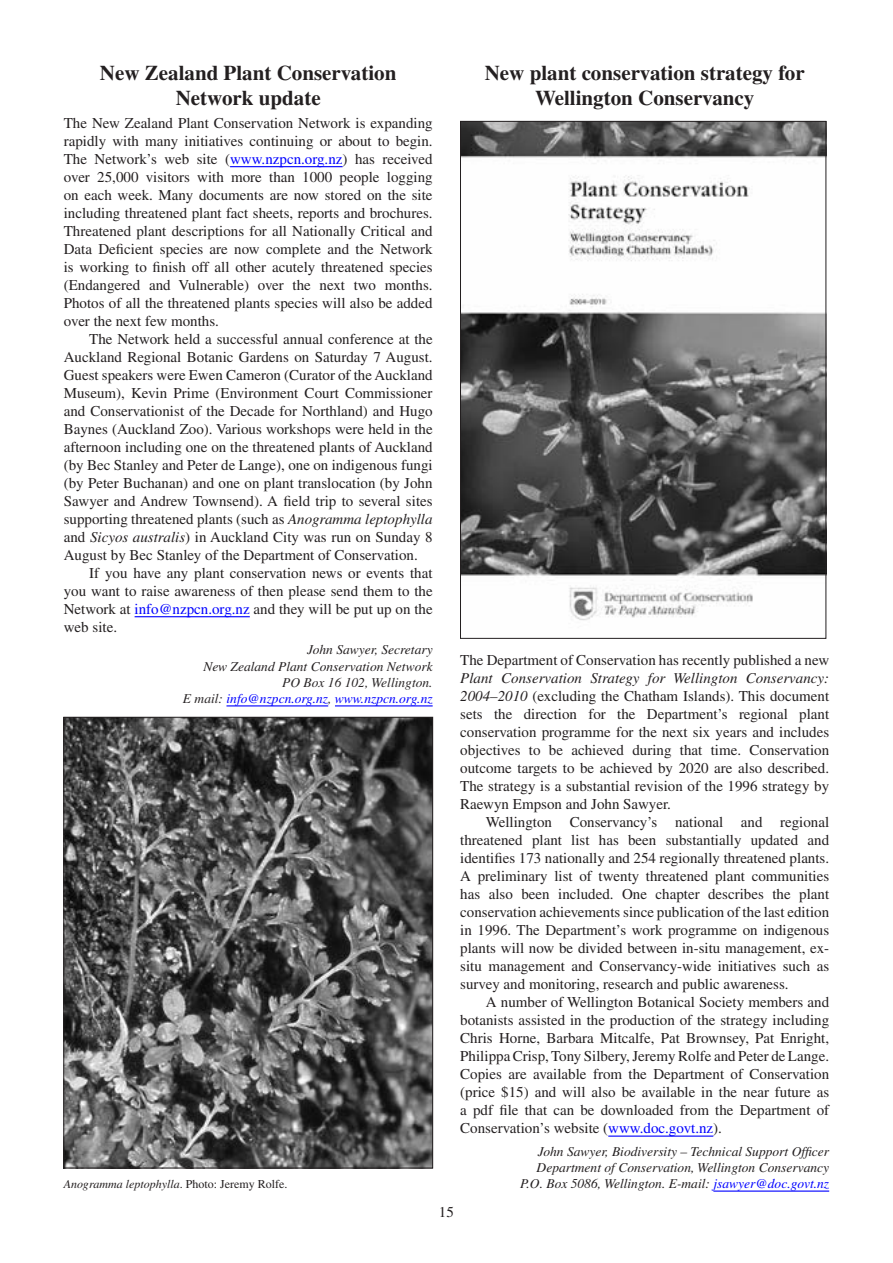
<style>
.page{position:relative;width:893px;height:1263px;background:#fff}
.page>*{position:absolute;margin:0;border:0;box-sizing:border-box;transform-origin:0 0}
.t1{font:700 21px/25.2px "Times";color:#231f20;text-align:center}
.t2{font:15px/18px "Times";color:#231f20;text-align:justify}
.t3{font:italic 13.5px/16.2px "Times";color:#231f20;text-align:right}
.t4{font:italic 13.5px/16.2px "Times";color:#00f;text-align:right}
.t5{font:italic 12px "Times";color:#231f20}
.s1{color:#00f}
.s2{font-style:italic}
.s3{color:#292526}
.s4{font-style:normal}
</style>
<div class="page">
<hr style="left:608px;top:1135px;width:105px;height:2px;background:#00f">
<hr style="left:713px;top:1190px;width:116px;height:2px;background:#00f">
<img style="left:462px;top:123px;width:362px;height:498px">
<hr style="left:230px;top:166px;width:113px;height:1px;background:#00f">
<hr style="left:135px;top:616px;width:115px;height:1px;background:#00f">
<hr style="left:226px;top:705px;width:102px;height:1px;background:#00f">
<hr style="left:335px;top:705px;width:98px;height:1px;background:#00f">
<img style="left:66px;top:719px;width:365px;height:447px">
<h1 class="t1" style="left:100px;top:60px;width:298px">New Zealand Plant Conservation<br>Network update</h1>
<p class="t2" style="left:64px;top:114px;width:370px">The New Zealand Plant Conservation Network is expanding rapidly with many initiatives continuing or about to begin.<br>The Network’s web site (<span class="s1">www.nzpcn.org.nz</span>) has received over 25,000 visitors with more than 1000 people logging on each week. Many documents are now stored on the site including threatened plant fact sheets, reports and brochures.<br>Threatened plant descriptions for all Nationally Critical and Data Deficient species are now complete and the Network is working to finish off all other acutely threatened species (Endangered and Vulnerable) over the next two months.<br>Photos of all the threatened plants species will also be added over the next few months.</p>
<p class="t2" style="left:89px;top:330px;width:345px">The Network held a successful annual conference at the</p>
<p class="t2" style="left:64px;top:348px;width:370px">Auckland Regional Botanic Gardens on Saturday 7 August.</p>
<p class="t2" style="left:64px;top:366px;width:370px">Guest speakers were Ewen Cameron (Curator of the Auckland</p>
<p class="t2" style="left:64px;top:384px;width:370px">Museum), Kevin Prime (Environment Court Commissioner</p>
<p class="t2" style="left:64px;top:402px;width:370px">and Conservationist of the Decade for Northland) and Hugo</p>
<p class="t2" style="left:64px;top:420px;width:370px">Baynes (Auckland Zoo). Various workshops were held in the</p>
<p class="t2" style="left:64px;top:438px;width:370px">afternoon including one on the threatened plants of Auckland</p>
<p class="t2" style="left:64px;top:456px;width:370px">(by Bec Stanley and Peter de Lange), one on indigenous fungi</p>
<p class="t2" style="left:64px;top:474px;width:370px">(by Peter Buchanan) and one on plant translocation (by John</p>
<p class="t2" style="left:64px;top:492px;width:370px">Sawyer and Andrew Townsend). A field trip to several sites</p>
<p class="t2" style="left:64px;top:510px;width:370px">supporting threatened plants (such as <span class="s2">Anogramma leptophylla</span></p>
<p class="t2" style="left:64px;top:528px;width:370px">and <span class="s2">Sicyos australis</span>) in Auckland City was run on Sunday 8</p>
<p class="t2" style="left:64px;top:546px;width:355px">August by Bec Stanley of the Department of Conservation.</p>
<p class="t2" style="left:89px;top:564px;width:345px">If you have any plant conservation news or events that</p>
<p class="t2" style="left:64px;top:582px;width:370px">you want to raise awareness of then please send them to the</p>
<p class="t2" style="left:64px;top:600px;width:370px">Network at <span class="s1">info@nzpcn.org.nz</span> and they will be put up on the</p>
<p class="t2" style="left:64px;top:618px;width:55px">web site.</p>
<p class="t3" style="left:203px;top:642px;width:231px">John Sawyer, Secretary<br>New Zealand Plant Conservation Network</p>
<p class="t4" style="left:183px;top:674px;width:251px"><span class="s3">PO Box 16 102, Wellington.<br>E mail:</span> info@nzpcn.org.nz<span class="s3">,</span> www.nzpcn.org.nz</p>
<p class="t5" style="left:64px;top:1177px;width:225px">Anogramma leptophylla<span class="s4">. Photo: Jeremy Rolfe.</span></p>
<h1 class="t1" style="left:485px;top:60px;width:321px">New plant conservation strategy for<br>Wellington Conservancy</h1>
<p class="t2" style="left:460px;top:651px;width:370px">The Department of Conservation has recently published a new</p>
<p class="t2" style="left:460px;top:669px;width:370px"><span class="s2">Plant Conservation Strategy for Wellington Conservancy:<br>2004–2010</span> (excluding the Chatham Islands). This document sets the direction for the Department’s regional plant conservation programme for the next six years and includes objectives to be achieved during that time. Conservation outcome targets to be achieved by 2020 are also described.<br>The strategy is a substantial revision of the 1996 strategy by Raewyn Empson and John Sawyer.</p>
<p class="t2" style="left:460px;top:813px;width:370px;text-indent:26px">Wellington Conservancy’s national and regional threatened plant list has been substantially updated and identifies 173 nationally and 254 regionally threatened plants.<br>A preliminary list of twenty threatened plant communities has also been included. One chapter describes the plant conservation achievements since publication of the last edition in 1996. The Department’s work programme on indigenous plants will now be divided between in-situ management, ex&shy;situ management and Conservancy-wide initiatives such as survey and monitoring, research and public awareness.</p>
<p class="t2" style="left:460px;top:993px;width:370px;text-indent:26px">A number of Wellington Botanical Society members and botanists assisted in the production of the strategy including Chris Horne, Barbara Mitcalfe, Pat Brownsey, Pat Enright, Philippa Crisp, Tony Silbery, Jeremy Rolfe and Peter de Lange.<br>Copies are available from the Department of Conservation (price $15) and will also be available in the near future as a pdf file that can be downloaded from the Department of Conservation’s website (<span class="s1">www.doc.govt.nz</span>).</p>
<p class="t3" style="left:520px;top:1143px;width:311px">John Sawyer, Biodiversity – Technical Support Officer<br>Department of Conservation, Wellington Conservancy<br>P.O. Box 5086, Wellington. E-mail: <span class="s1">jsawyer@doc.govt.nz</span></p>
<p class="t2" style="left:439px;top:1203px;width:16px">15</p>
</div>
